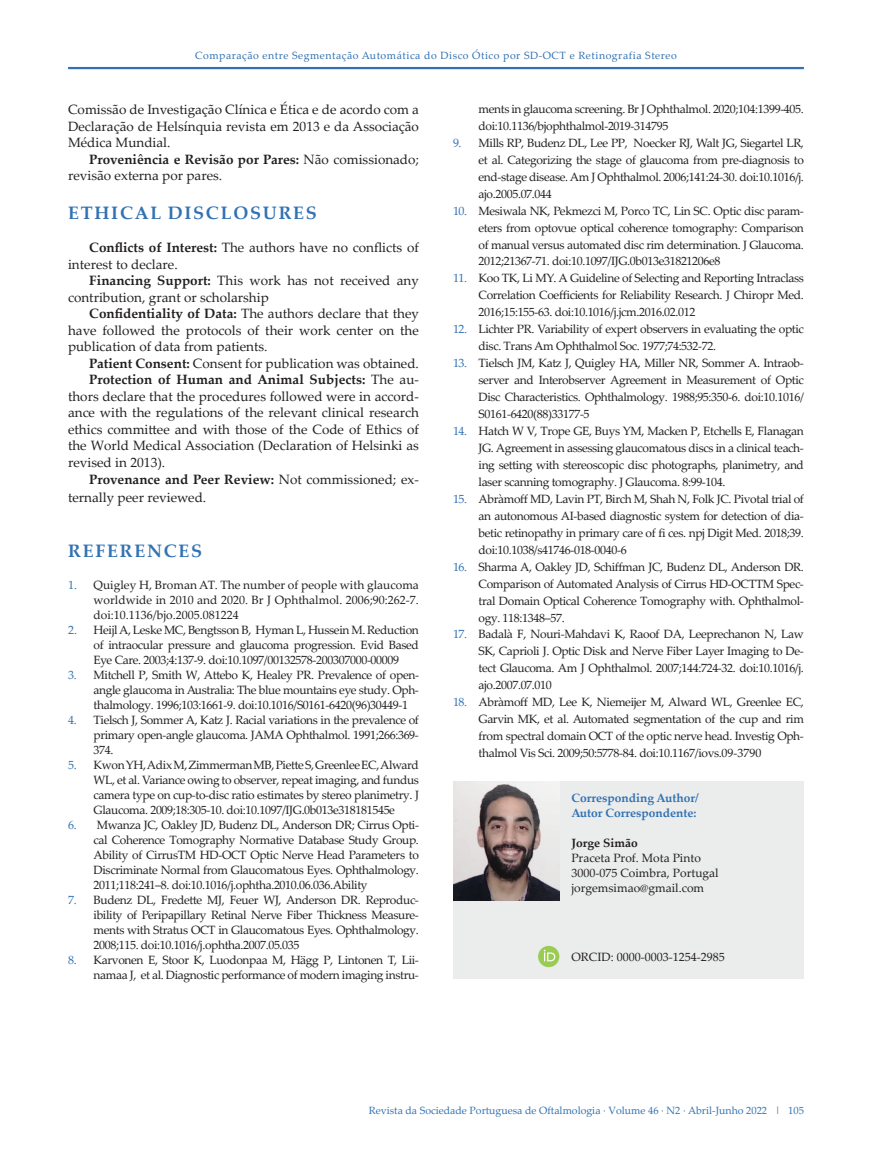
<style>
.page{position:relative;width:872px;height:1170px;background:#fff}
.page>*{position:absolute;margin:0;border:0;box-sizing:border-box;transform-origin:0 0}
.t1{font:700 18px "Palatino Linotype";color:#3272b3}
.t2{font:13.5px/16.5px "Palatino Linotype";color:#231f20}
.t3{font:700 13.5px "Palatino Linotype";color:#231f20}
.t4{font:12px/17px "Palatino Linotype";letter-spacing:-.03em;color:#231f20;text-align:justify}
.t5{font:12px/15px "Palatino Linotype";color:#231f20}
.t6{font:700 12px/15px "Palatino Linotype";color:#3272b3}
.t7{font:700 12px "Palatino Linotype";color:#231f20}
.t8{font:10.5px "Palatino Linotype";letter-spacing:.05em;color:#3272b3}
.t9{font:10.5px "Palatino Linotype";color:#3272b3}
.s1{font-weight:700}
.s2{font-weight:400}
.s3{color:#3272b3}
</style>
<div class="page">
<hr style="left:68px;top:67px;width:736px;height:2px;background:#3272b3">
<div style="left:453px;top:781px;width:351px;height:197px;background:#ebecec"></div>
<img style="left:453px;top:784px;width:106px;height:116px">
<div style="left:538px;top:945px;width:21px;height:22px;background:#9acc55;border-radius:50%"></div>
<svg style="left:544px;top:949px;width:11px;height:12px"></svg>
<p class="t8" style="left:195px;top:48px;width:483px">Comparação entre Segmentação Automática do Disco Ótico por SD-OCT e Retinografia Stereo</p>
<p class="t2" style="left:68px;top:101px;width:352px;text-align:justify">Comissão de Investigação Clínica e Ética e de acordo com a Declaração de Helsínquia revista em 2013 e da Associação Médica Mundial.</p>
<p class="t2" style="left:68px;top:150px;width:352px;text-indent:21px"><span class="s1">Proveniência e Revisão por Pares:</span> Não comissionado; revisão externa por pares.</p>
<h1 class="t1" style="left:68px;top:200px;width:27px">Ethical</h1>
<h1 class="t1" style="left:168px;top:200px;width:31px">Disclosures</h1>
<p class="t2" style="left:68px;top:239px;width:352px;text-indent:21px"><span class="s1">Conflicts of Interest:</span> The authors have no conflicts of interest to declare.</p>
<p class="t2" style="left:68px;top:272px;width:352px;text-indent:21px"><span class="s1">Financing Support:</span> This work has not received any contribution, grant or scholarship</p>
<p class="t2" style="left:68px;top:305px;width:352px;text-align:justify;text-indent:21px"><span class="s1">Confidentiality of Data:</span> The authors declare that they have followed the protocols of their work center on the publication of data from patients.</p>
<p class="t2" style="left:89px;top:354px;width:331px"><span class="s1">Patient Consent:</span> Consent for publication was obtained.</p>
<p class="t3" style="left:89px;top:370px;width:331px">Protection of Human and Animal Subjects: <span class="s2">The au-</span></p>
<p class="t2" style="left:68px;top:387px;width:352px">thors declare that the procedures followed were in accord-</p>
<p class="t2" style="left:68px;top:404px;width:352px">ance with the regulations of the relevant clinical research</p>
<p class="t2" style="left:68px;top:420px;width:352px">ethics committee and with those of the Code of Ethics of</p>
<p class="t2" style="left:68px;top:437px;width:352px">the World Medical Association (Declaration of Helsinki as</p>
<p class="t2" style="left:68px;top:453px;width:99px">revised in 2013).</p>
<p class="t3" style="left:89px;top:469px;width:331px">Provenance and Peer Review: <span class="s2">Not commissioned; ex-</span></p>
<p class="t2" style="left:68px;top:488px;width:140px">ternally peer reviewed.</p>
<h1 class="t1" style="left:68px;top:538px;width:29px">References</h1>
<p class="t4" style="left:94px;top:576px;width:327px;line-height:15px;text-indent:-26px"><span class="s3">1.</span> Quigley H, Broman AT. The number of people with glaucoma worldwide in 2010 and 2020. Br J Ophthalmol. 2006;90:262-7. doi:10.1136/bjo.2005.081224</p>
<p class="t4" style="left:94px;top:621px;width:327px;line-height:15px;text-indent:-26px"><span class="s3">2.</span> Heijl A, Leske MC, Bengtsson B, Hyman L, Hussein M. Reduction of intraocular pressure and glaucoma progression. Evid Based Eye Care. 2003;4:137-9. doi:10.1097/00132578-200307000-00009</p>
<p class="t4" style="left:94px;top:666px;width:327px;line-height:15px;text-indent:-26px"><span class="s3">3.</span> Mitchell P, Smith W, Attebo K, Healey PR. Prevalence of open&shy;angle glaucoma in Australia: The blue mountains eye study. Oph&shy;thalmology. 1996;103:1661-9. doi:10.1016/S0161-6420(96)30449-1</p>
<p class="t4" style="left:94px;top:711px;width:327px;line-height:15px;text-indent:-26px"><span class="s3">4.</span> Tielsch J, Sommer A, Katz J. Racial variations in the prevalence of primary open-angle glaucoma. JAMA Ophthalmol. 1991;266:369- 374.</p>
<p class="t4" style="left:94px;top:756px;width:327px;line-height:15px;text-indent:-26px"><span class="s3">5.</span> Kwon YH, Adix M, Zimmerman MB, Piette S, Greenlee EC, Alward WL, et al. Variance owing to observer, repeat imaging, and fundus camera type on cup-to-disc ratio estimates by stereo planimetry. J Glaucoma. 2009;18:305-10. doi:10.1097/IJG.0b013e318181545e</p>
<p class="t4" style="left:94px;top:816px;width:327px;line-height:15px;text-indent:-26px"><span class="s3">6.</span> Mwanza JC, Oakley JD, Budenz DL, Anderson DR; Cirrus Opti&shy;cal Coherence Tomography Normative Database Study Group.<br>Ability of CirrusTM HD-OCT Optic Nerve Head Parameters to Discriminate Normal from Glaucomatous Eyes. Ophthalmology.<br>2011;118:241–8. doi:10.1016/j.ophtha.2010.06.036.Ability</p>
<p class="t4" style="left:94px;top:891px;width:327px;line-height:15px;text-indent:-26px"><span class="s3">7.</span> Budenz DL, Fredette MJ, Feuer WJ, Anderson DR. Reproduc&shy;ibility of Peripapillary Retinal Nerve Fiber Thickness Measure&shy;ments with Stratus OCT in Glaucomatous Eyes. Ophthalmology.<br>2008;115. doi:10.1016/j.ophtha.2007.05.035</p>
<p class="t4" style="left:68px;top:951px;width:352px;line-height:15px;text-align:right"><span class="s3">8.</span> Karvonen E, Stoor K, Luodonpaa M, Hägg P, Lintonen T, Lii&shy;namaa J, et al. Diagnostic performance of modern imaging instru-</p>
<p class="t4" style="left:478px;top:100px;width:327px">ments in glaucoma screening. Br J Ophthalmol. 2020;104:1399-405. doi:10.1136/bjophthalmol-2019-314795</p>
<p class="t4" style="left:478px;top:134px;width:327px;text-indent:-26px"><span class="s3">9.</span> Mills RP, Budenz DL, Lee PP, Noecker RJ, Walt JG, Siegartel LR, et al. Categorizing the stage of glaucoma from pre-diagnosis to end-stage disease. Am J Ophthalmol. 2006;141:24-30. doi:10.1016/j. ajo.2005.07.044</p>
<p class="t4" style="left:478px;top:201px;width:327px;text-indent:-26px"><span class="s3">10.</span> Mesiwala NK, Pekmezci M, Porco TC, Lin SC. Optic disc param&shy;eters from optovue optical coherence tomography: Comparison of manual versus automated disc rim determination. J Glaucoma.<br>2012;21367-71. doi:10.1097/IJG.0b013e31821206e8</p>
<p class="t4" style="left:478px;top:269px;width:327px;text-indent:-26px"><span class="s3">11.</span> Koo TK, Li MY. A Guideline of Selecting and Reporting Intraclass Correlation Coefficients for Reliability Research. J Chiropr Med.<br>2016;15:155-63. doi:10.1016/j.jcm.2016.02.012</p>
<p class="t4" style="left:478px;top:320px;width:327px;text-indent:-26px"><span class="s3">12.</span> Lichter PR. Variability of expert observers in evaluating the optic disc. Trans Am Ophthalmol Soc. 1977;74:532-72.</p>
<p class="t4" style="left:478px;top:354px;width:327px;text-indent:-26px"><span class="s3">13.</span> Tielsch JM, Katz J, Quigley HA, Miller NR, Sommer A. Intraob&shy;server and Interobserver Agreement in Measurement of Optic Disc Characteristics. Ophthalmology. 1988;95:350-6. doi:10.1016/ S0161-6420(88)33177-5</p>
<p class="t4" style="left:478px;top:422px;width:327px;text-indent:-26px"><span class="s3">14.</span> Hatch W V, Trope GE, Buys YM, Macken P, Etchells E, Flanagan JG. Agreement in assessing glaucomatous discs in a clinical teach&shy;ing setting with stereoscopic disc photographs, planimetry, and laser scanning tomography. J Glaucoma. 8:99-104.</p>
<p class="t4" style="left:478px;top:490px;width:327px;text-indent:-26px"><span class="s3">15.</span> Abràmoff MD, Lavin PT, Birch M, Shah N, Folk JC. Pivotal trial of an autonomous AI-based diagnostic system for detection of dia&shy;betic retinopathy in primary care of fi ces. npj Digit Med. 2018;39. doi:10.1038/s41746-018-0040-6</p>
<p class="t4" style="left:478px;top:557px;width:327px;text-indent:-26px"><span class="s3">16.</span> Sharma A, Oakley JD, Schiffman JC, Budenz DL, Anderson DR.<br>Comparison of Automated Analysis of Cirrus HD-OCTTM Spec&shy;tral Domain Optical Coherence Tomography with. Ophthalmol&shy;ogy. 118:1348–57.</p>
<p class="t4" style="left:478px;top:625px;width:327px;text-indent:-26px"><span class="s3">17.</span> Badalà F, Nouri-Mahdavi K, Raoof DA, Leeprechanon N, Law SK, Caprioli J. Optic Disk and Nerve Fiber Layer Imaging to De&shy;tect Glaucoma. Am J Ophthalmol. 2007;144:724-32. doi:10.1016/j. ajo.2007.07.010</p>
<p class="t4" style="left:478px;top:693px;width:327px;text-indent:-26px"><span class="s3">18.</span> Abràmoff MD, Lee K, Niemeijer M, Alward WL, Greenlee EC, Garvin MK, et al. Automated segmentation of the cup and rim from spectral domain OCT of the optic nerve head. Investig Oph&shy;thalmol Vis Sci. 2009;50:5778-84. doi:10.1167/iovs.09-3790</p>
<p class="t6" style="left:571px;top:789px;width:129px">Corresponding Author/<br>Autor Correspondente:</p>
<p class="t7" style="left:571px;top:834px;width:68px">Jorge Simão</p>
<p class="t5" style="left:571px;top:849px;width:149px">Praceta Prof. Mota Pinto<br>3000-075 Coimbra, Portugal jorgemsimao@gmail.com</p>
<p class="t5" style="left:571px;top:949px;width:155px">ORCID: 0000-0003-1254-2985</p>
<p class="t9" style="left:369px;top:1102px;width:437px">Revista da Sociedade Portuguesa de Oftalmologia · Volume 46 · N2 · Abril-Junho 2022 | 105</p>
</div>
